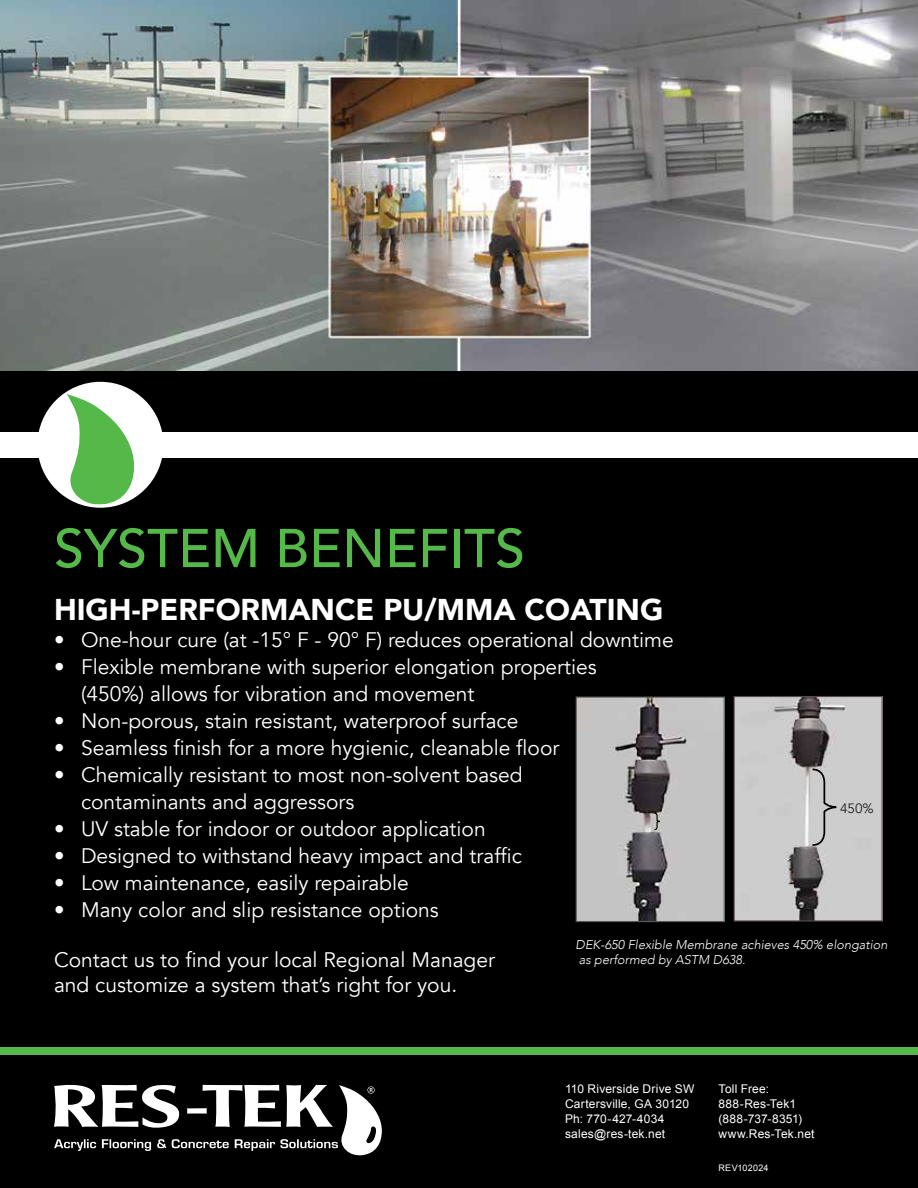
<style>
.page{position:relative;width:918px;height:1188px;background:#000}
.page>*{position:absolute;margin:0;border:0;box-sizing:border-box;transform-origin:0 0}
.t1{font:500 54px "Avenir";color:#54b948}
.t2{font:900 30px "Avenir";color:#fff}
.t3{font:21px/27px "Avenir";color:#fff}
.t4{font:13.5px "Avenir";color:#231f20}
.t5{font:italic 300 12.75px/15px "Avenir";color:#fff}
.t6{font:12px/15px "Arial";letter-spacing:.015em;color:#fff}
.t7{font:9px "Arial";letter-spacing:.03em;color:#fff}
</style>
<div class="page">
<img style="left:0;top:0;width:918px;height:370px">
<div style="left:0;top:432px;width:918px;height:26px;background:#fff"></div>
<div style="left:37px;top:382px;width:126px;height:126px;background:#fff;border-radius:50%"></div>
<svg style="left:67px;top:394px;width:67px;height:111px"></svg>
<div style="left:0;top:1047px;width:918px;height:7px;background:#54b948"></div>
<svg style="left:54px;top:1084px;width:328px;height:72px"></svg>
<img style="left:578px;top:699px;width:145px;height:221px">
<div style="left:576px;top:697px;width:149px;height:225px;border:1px solid #58595b"></div>
<svg style="left:653px;top:812px;width:25px;height:19px"></svg>
<img style="left:736px;top:698px;width:145px;height:222px">
<div style="left:734px;top:696px;width:149px;height:226px;border:1px solid #584a52"></div>
<svg style="left:811px;top:768px;width:52px;height:79px;background:#c3c3c3"></svg>
<h1 class="t1" style="left:54px;top:502px;width:473px">SYSTEM BENEFITS</h1>
<h2 class="t2" style="left:54px;top:583px;width:611px">HIGH-PERFORMANCE PU/MMA COATING</h2>
<p class="t3" style="left:54px;top:626px;width:621px">• One-hour cure (at -15° F - 90° F) reduces operational downtime</p>
<p class="t3" style="left:81px;top:653px;width:517px;text-indent:-27px">• Flexible membrane with superior elongation properties (450%) allows for vibration and movement</p>
<p class="t3" style="left:54px;top:707px;width:466px">• Non-porous, stain resistant, waterproof surface</p>
<p class="t3" style="left:54px;top:734px;width:507px">• Seamless finish for a more hygienic, cleanable floor</p>
<p class="t3" style="left:81px;top:761px;width:443px;text-indent:-27px">• Chemically resistant to most non-solvent based contaminants and aggressors</p>
<p class="t3" style="left:54px;top:815px;width:433px">• UV stable for indoor or outdoor application</p>
<p class="t3" style="left:54px;top:842px;width:469px">• Designed to withstand heavy impact and traffic</p>
<p class="t3" style="left:54px;top:869px;width:356px">• Low maintenance, easily repairable</p>
<p class="t3" style="left:54px;top:896px;width:386px">• Many color and slip resistance options</p>
<p class="t3" style="left:54px;top:948px;width:443px;line-height:25.2px">Contact us to find your local Regional Manager and customize a system that’s right for you.</p>
<p class="t4" style="left:840px;top:800px;width:35px">450%</p>
<p class="t5" style="left:576px;top:937px;width:313px">DEK-650 Flexible Membrane achieves 450% elongation as performed by ASTM D638.</p>
<p class="t6" style="left:565px;top:1081px;width:131px">110 Riverside Drive SW<br>Cartersville, GA 30120<br>Ph: 770-427-4034 sales@res-tek.net</p>
<p class="t6" style="left:718px;top:1081px;width:98px">Toll Free:<br>888-Res-Tek1 (888-737-8351) www.Res-Tek.net</p>
<p class="t7" style="left:718px;top:1162px;width:52px">REV102024</p>
</div>
